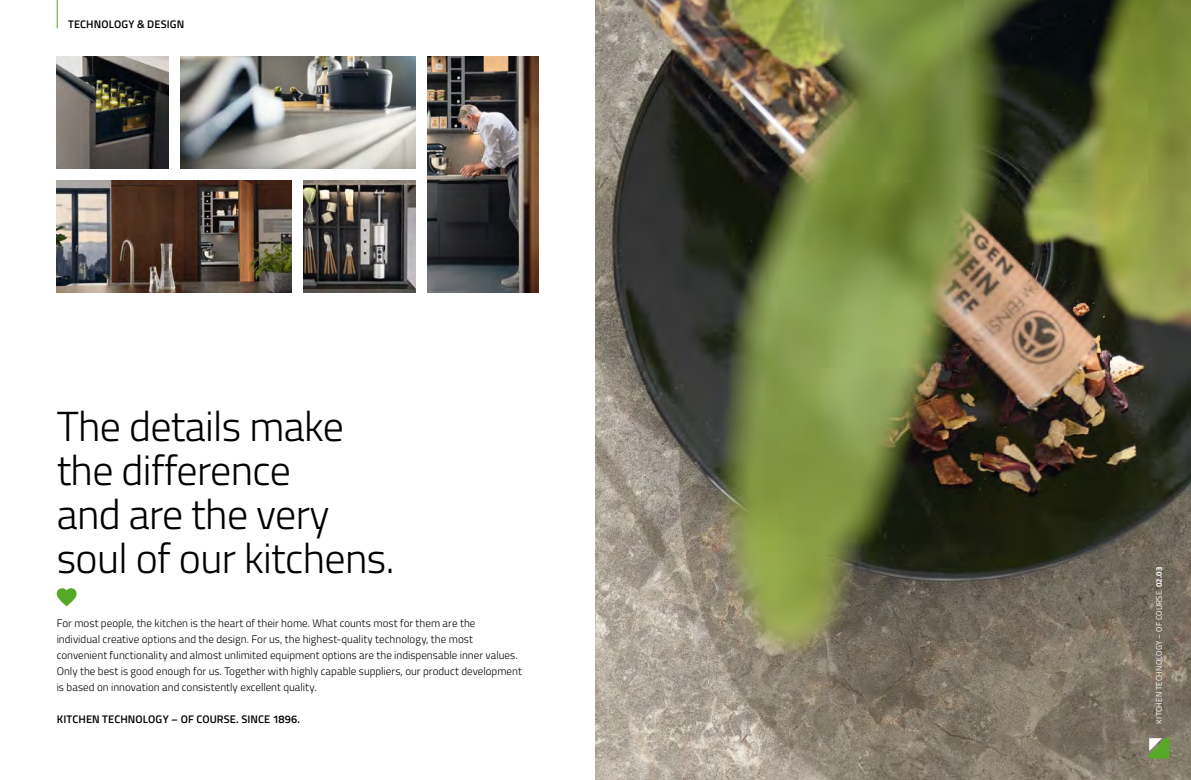
<style>
.page{position:relative;width:1191px;height:780px;background:#fff}
.page>*{position:absolute;margin:0;border:0;box-sizing:border-box;transform-origin:0 0}
.t1{font:300 42px/44px "Titillium Web";letter-spacing:-.015em;color:#000}
.t2{font:300 11px/16px "Titillium Web";color:#000}
.t3{font:600 11px "Titillium Web";letter-spacing:.01em;color:#000}
.t4{font:8px "Titillium Web";letter-spacing:.025em;color:#fff}
.s1{font-weight:700}
</style>
<div class="page">
<img style="left:427px;top:57px;width:112px;height:235px">
<img style="left:595px;top:0;width:596px;height:780px">
<svg style="left:1148px;top:737px;width:21px;height:21px"></svg>
<img style="left:304px;top:180px;width:111px;height:112px">
<img style="left:57px;top:57px;width:111px;height:112px">
<img style="left:180px;top:57px;width:235px;height:112px">
<img style="left:57px;top:180px;width:235px;height:112px">
<svg style="left:57px;top:588px;width:20px;height:18px"></svg>
<svg style="left:57px;top:0;width:1px;height:28px"></svg>
<p class="t3" style="left:68px;top:16px;width:118px">TECHNOLOGY &amp; DESIGN</p>
<h1 class="t1" style="left:57px;top:402px;width:339px">The details make the difference<br>and are the very soul of our kitchens.</h1>
<p class="t2" style="left:57px;top:614px;width:466px">For most people, the kitchen is the heart of their home. What counts most for them are the<br>individual creative options and the design. For us, the highest-quality technology, the most convenient functionality and almost unlimited equipment options are the indispensable inner values.<br>Only the best is good enough for us. Together with highly capable suppliers, our product development is based on innovation and consistently excellent quality.</p>
<p class="t3" style="left:57px;top:711px;width:245px">KITCHEN TECHNOLOGY – OF COURSE. SINCE 1896.</p>
<p class="t4" style="left:1153px;top:723px;width:158px;rotate:-90deg">KITCHEN TECHNOLOGY – OF COURSE. <span class="s1">02.03</span></p>
</div>
